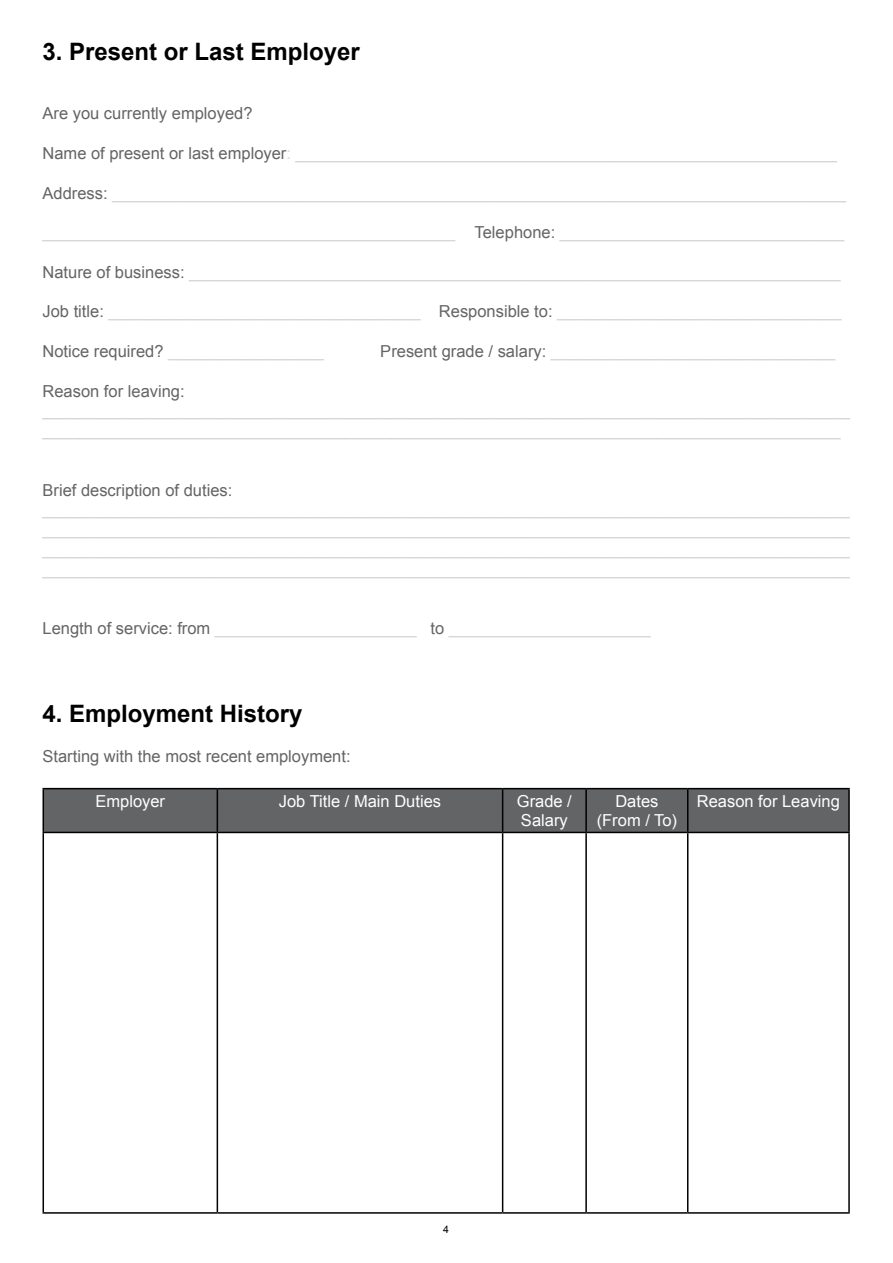
<style>
.page{position:relative;width:893px;height:1263px;background:#fff}
.page>*{position:absolute;margin:0;border:0;box-sizing:border-box;transform-origin:0 0}
.t1{font:700 24px "Arial";color:#000}
.t2{font:16.5px/19.8px "Arial";color:#d4d5d7}
.t3{font:16.5px "Arial";color:#636466}
.t4{font:16.5px/19.8px "Arial";color:#fff}
.t5{font:10.5px "Arial";color:#000}
.s1{color:#636466}
</style>
<div class="page">
<div style="left:44px;top:789px;width:804px;height:43px;background:#636466"></div>
<hr style="left:43px;top:788px;width:174px;height:1px;background:#000">
<hr style="left:43px;top:789px;width:1px;height:43px;background:#000">
<hr style="left:217px;top:788px;width:286px;height:1px;background:#000">
<hr style="left:217px;top:789px;width:1px;height:43px;background:#000">
<hr style="left:503px;top:788px;width:83px;height:1px;background:#000">
<hr style="left:502px;top:789px;width:1px;height:43px;background:#000">
<hr style="left:586px;top:788px;width:102px;height:1px;background:#000">
<hr style="left:585px;top:789px;width:2px;height:43px;background:#000">
<hr style="left:688px;top:788px;width:162px;height:1px;background:#000">
<hr style="left:687px;top:789px;width:1px;height:43px;background:#000">
<hr style="left:848px;top:789px;width:2px;height:43px;background:#000">
<hr style="left:43px;top:832px;width:174px;height:1px;background:#000">
<hr style="left:43px;top:833px;width:1px;height:379px;background:#000">
<hr style="left:217px;top:832px;width:286px;height:1px;background:#000">
<hr style="left:217px;top:833px;width:1px;height:379px;background:#000">
<hr style="left:503px;top:832px;width:83px;height:1px;background:#000">
<hr style="left:502px;top:833px;width:1px;height:379px;background:#000">
<hr style="left:586px;top:832px;width:102px;height:1px;background:#000">
<hr style="left:585px;top:833px;width:2px;height:379px;background:#000">
<hr style="left:688px;top:832px;width:162px;height:1px;background:#000">
<hr style="left:687px;top:833px;width:1px;height:379px;background:#000">
<hr style="left:848px;top:833px;width:2px;height:379px;background:#000">
<hr style="left:43px;top:1212px;width:174px;height:2px;background:#000">
<hr style="left:217px;top:1212px;width:286px;height:2px;background:#000">
<hr style="left:503px;top:1212px;width:83px;height:2px;background:#000">
<hr style="left:586px;top:1212px;width:102px;height:2px;background:#000">
<hr style="left:688px;top:1212px;width:162px;height:2px;background:#000">
<h1 class="t1" style="left:43px;top:36px;width:319px">3. Present or Last Employer</h1>
<p class="t3" style="left:43px;top:103px;width:211px">Are you currently employed?</p>
<p class="t2" style="left:43px;top:143px;width:796px"><span class="s1">Name of present or last employer</span>: ___________________________________________________________</p>
<p class="t2" style="left:43px;top:183px;width:805px"><span class="s1">Address:</span> ________________________________________________________________________________</p>
<p class="t2" style="left:43px;top:223px;width:803px">_____________________________________________ <span class="s1">Telephone:</span> _______________________________</p>
<p class="t2" style="left:43px;top:262px;width:800px"><span class="s1">Nature of business:</span> _______________________________________________________________________</p>
<p class="t2" style="left:43px;top:302px;width:801px"><span class="s1">Job title:</span> __________________________________ <span class="s1">Responsible to:</span> _______________________________</p>
<p class="t2" style="left:43px;top:341px;width:283px"><span class="s1">Notice required?</span> _________________</p>
<p class="t2" style="left:380px;top:341px;width:456px"><span class="s1">Present grade / salary:</span> _______________________________</p>
<p class="t3" style="left:43px;top:380px;width:144px">Reason for leaving:</p>
<p class="t2" style="left:43px;top:401px;width:809px">________________________________________________________________________________________ _______________________________________________________________________________________</p>
<p class="t3" style="left:43px;top:479px;width:191px">Brief description of duties:</p>
<p class="t2" style="left:43px;top:500px;width:809px;text-align:justify">________________________________________________________________________________________ ________________________________________________________________________________________ ________________________________________________________________________________________ ________________________________________________________________________________________</p>
<p class="t2" style="left:43px;top:619px;width:610px"><span class="s1">Length of service: from</span> ______________________ <span class="s1">to</span> ______________________</p>
<h1 class="t1" style="left:43px;top:698px;width:262px">4. Employment History</h1>
<p class="t3" style="left:43px;top:745px;width:310px">Starting with the most recent employment:</p>
<p class="t4" style="left:95px;top:791px;width:71px">Employer</p>
<p class="t4" style="left:279px;top:791px;width:164px">Job Title / Main Duties</p>
<p class="t4" style="left:517px;top:791px;width:57px">Grade /<br>Salary</p>
<p class="t4" style="left:597px;top:791px;width:82px;text-align:center">Dates (From / To)</p>
<p class="t4" style="left:697px;top:791px;width:145px">Reason for Leaving</p>
<p class="t5" style="left:443px;top:1223px;width:7px">4</p>
</div>
